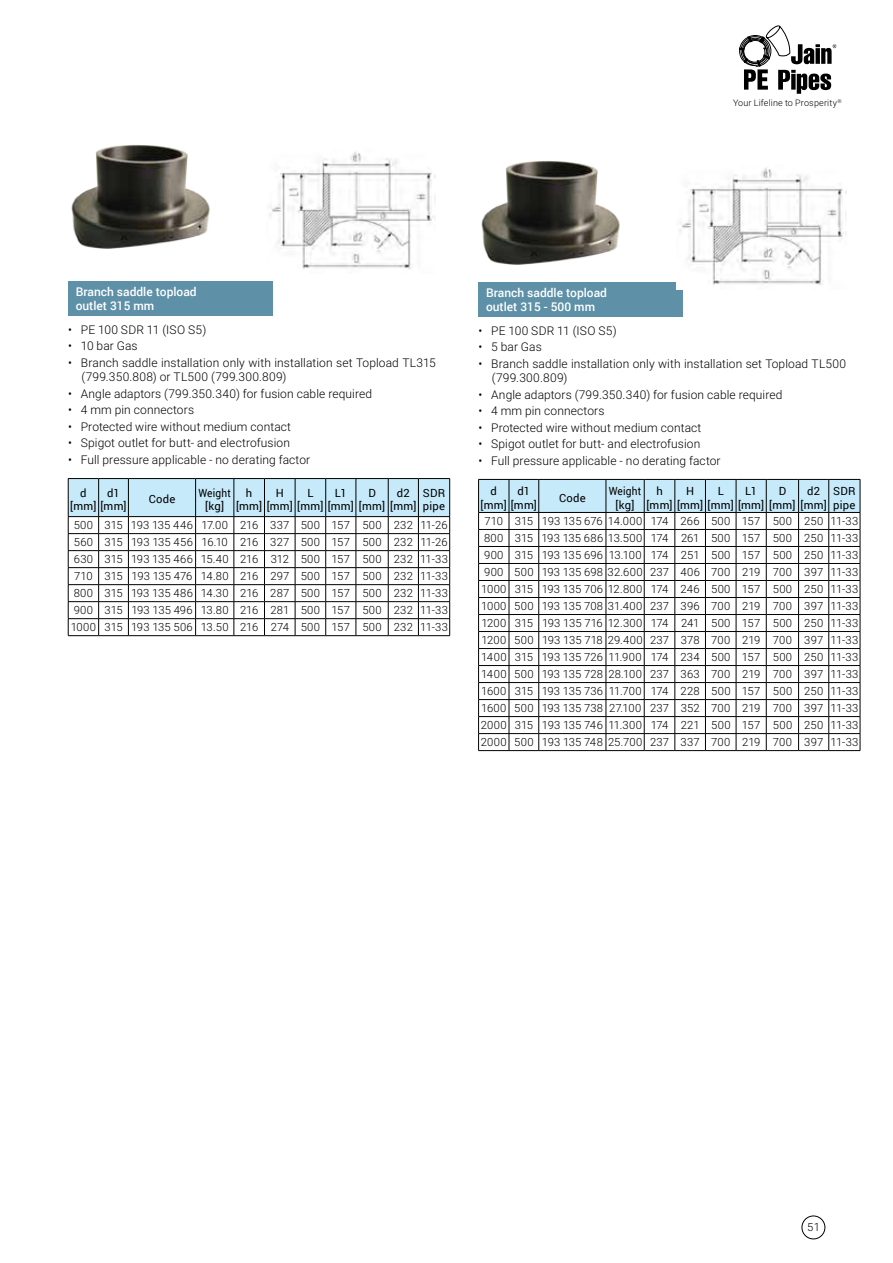
<style>
.page{position:relative;width:893px;height:1263px;background:#fff}
.page>*{position:absolute;margin:0;border:0;box-sizing:border-box;transform-origin:0 0}
.t1{font:300 12px/14.4px "Roboto";letter-spacing:.01em;color:#000}
.t2{font:500 12px/14.4px "Roboto";color:#fff}
.t3{font:300 11.25px/17px "Roboto";letter-spacing:.015em;color:#000;text-align:center}
.t4{font:11.25px/13.5px "Roboto";letter-spacing:.02em;color:#000}
.t5{font:11.25px/13.5px "Roboto";letter-spacing:.02em;color:#000;text-align:center;scale:.9 1}
.t6{font:300 9px "Roboto";letter-spacing:.02em;color:#000}
</style>
<div class="page">
<svg style="left:739px;top:25px;width:97px;height:69px"></svg>
<img style="left:71px;top:145px;width:139px;height:103px">
<img style="left:481px;top:161px;width:139px;height:103px">
<div style="left:68px;top:282px;width:204px;height:34px;background:#5e91a8"></div>
<div style="left:478px;top:283px;width:204px;height:34px;background:#5e91a8"></div>
<svg style="left:68px;top:478px;width:382px;height:158px"></svg>
<hr style="left:478px;top:750px;width:31px;height:1px;background:#000">
<hr style="left:509px;top:750px;width:30px;height:1px;background:#000">
<hr style="left:539px;top:750px;width:67px;height:1px;background:#000">
<hr style="left:606px;top:750px;width:38px;height:1px;background:#000">
<hr style="left:644px;top:750px;width:31px;height:1px;background:#000">
<hr style="left:675px;top:750px;width:30px;height:1px;background:#000">
<hr style="left:705px;top:750px;width:31px;height:1px;background:#000">
<hr style="left:736px;top:750px;width:30px;height:1px;background:#000">
<hr style="left:766px;top:750px;width:33px;height:1px;background:#000">
<hr style="left:799px;top:750px;width:30px;height:1px;background:#000">
<hr style="left:829px;top:750px;width:31px;height:1px;background:#000">
<svg style="left:478px;top:479px;width:383px;height:271px"></svg>
<img style="left:269px;top:152px;width:167px;height:117px">
<img style="left:677px;top:168px;width:169px;height:122px">
<div style="left:802px;top:1216px;width:23px;height:23px;border:1px solid #000;border-radius:50%"></div>
<p class="t6" style="left:733px;top:97px;width:110px">Your Lifeline to Prosperity<sup>®</sup></p>
<p class="t2" style="left:76px;top:284px;width:123px">Branch saddle topload outlet 315 mm</p>
<p class="t2" style="left:486px;top:285px;width:123px">Branch saddle topload outlet 315 - 500 mm</p>
<p class="t1" style="left:68px;top:322px;width:140px">• PE 100 SDR 11 (ISO S5)</p>
<p class="t1" style="left:68px;top:338px;width:71px">• 10 bar Gas</p>
<p class="t1" style="left:82px;top:355px;width:356px;text-indent:-14px">• Branch saddle installation only with installation set Topload TL315 (799.350.808) or TL500 (799.300.809)</p>
<p class="t1" style="left:68px;top:386px;width:306px">• Angle adaptors (799.350.340) for fusion cable required</p>
<p class="t1" style="left:68px;top:402px;width:128px">• 4 mm pin connectors</p>
<p class="t1" style="left:68px;top:419px;width:225px">• Protected wire without medium contact</p>
<p class="t1" style="left:68px;top:435px;width:223px">• Spigot outlet for butt- and electrofusion</p>
<p class="t1" style="left:68px;top:452px;width:244px">• Full pressure applicable - no derating factor</p>
<p class="t4" style="left:70px;top:485px;width:58px;text-indent:10px">d<br>[mm] [mm]</p>
<p class="t1" style="left:478px;top:323px;width:140px">• PE 100 SDR 11 (ISO S5)</p>
<p class="t1" style="left:478px;top:339px;width:65px">• 5 bar Gas</p>
<p class="t1" style="left:492px;top:356px;width:356px;text-indent:-14px">• Branch saddle installation only with installation set Topload TL500 (799.300.809)</p>
<p class="t1" style="left:478px;top:387px;width:306px">• Angle adaptors (799.350.340) for fusion cable required</p>
<p class="t1" style="left:478px;top:403px;width:128px">• 4 mm pin connectors</p>
<p class="t1" style="left:478px;top:420px;width:225px">• Protected wire without medium contact</p>
<p class="t1" style="left:478px;top:436px;width:223px">• Spigot outlet for butt- and electrofusion</p>
<p class="t1" style="left:478px;top:453px;width:244px">• Full pressure applicable - no derating factor</p>
<p class="t4" style="left:481px;top:484px;width:58px;text-indent:10px">d<br>[mm] [mm]</p>
<p class="t4" style="left:686px;top:484px;width:10px">H</p>
<p class="t4" style="left:718px;top:484px;width:8px">L</p>
<p class="t4" style="left:745px;top:484px;width:13px">L1</p>
<p class="t4" style="left:779px;top:484px;width:9px">D</p>
<p class="t4" style="left:807px;top:484px;width:14px">d2</p>
<p class="t4" style="left:833px;top:484px;width:24px">SDR pipe</p>
<p class="t3" style="left:481px;top:512px;width:379px">710 315 193 135 676 14.000 174 266 500 157 500 250 11-33<br>800 315 193 135 686 13.500 174 261 500 157 500 250 11-33<br>900 315 193 135 696 13.100 174 251 500 157 500 250 11-33<br>900 500 193 135 698 32.600 237 406 700 219 700 397 11-33<br>1000 315 193 135 706 12.800 174 246 500 157 500 250 11-33<br>1000 500 193 135 708 31.400 237 396 700 219 700 397 11-33<br>1200 315 193 135 716 12.300 174 241 500 157 500 250 11-33<br>1200 500 193 135 718 29.400 237 378 700 219 700 397 11-33<br>1400 315 193 135 726 11.900 174 234 500 157 500 250 11-33<br>1400 500 193 135 728 28.100 237 363 700 219 700 397 11-33<br>1600 315 193 135 736 11.700 174 228 500 157 500 250 11-33<br>1600 500 193 135 738 27.100 237 352 700 219 700 397 11-33<br>2000 315 193 135 746 11.300 174 221 500 157 500 250 11-33<br>2000 500 193 135 748 25.700 237 337 700 219 700 397 11-33</p>
<p class="t4" style="left:518px;top:484px;width:14px">d1</p>
<p class="t4" style="left:559px;top:491px;width:28px">Code</p>
<p class="t5" style="left:609px;top:484px;width:38px">Weight [kg]</p>
<p class="t4" style="left:646px;top:484px;width:182px;text-indent:10px">h<br>[mm] [mm] [mm] [mm] [mm] [mm]</p>
<p class="t4" style="left:276px;top:485px;width:10px">H</p>
<p class="t4" style="left:307px;top:485px;width:8px">L</p>
<p class="t4" style="left:335px;top:485px;width:13px">L1</p>
<p class="t4" style="left:368px;top:485px;width:9px">D</p>
<p class="t4" style="left:397px;top:485px;width:14px">d2</p>
<p class="t4" style="left:423px;top:485px;width:24px">SDR pipe</p>
<p class="t3" style="left:71px;top:516px;width:379px">500 315 193 135 446 17.00 216 337 500 157 500 232 11-26<br>560 315 193 135 456 16.10 216 327 500 157 500 232 11-26<br>630 315 193 135 466 15.40 216 312 500 157 500 232 11-33<br>710 315 193 135 476 14.80 216 297 500 157 500 232 11-33<br>800 315 193 135 486 14.30 216 287 500 157 500 232 11-33<br>900 315 193 135 496 13.80 216 281 500 157 500 232 11-33<br>1000 315 193 135 506 13.50 216 274 500 157 500 232 11-33</p>
<p class="t4" style="left:107px;top:485px;width:14px">d1</p>
<p class="t4" style="left:149px;top:492px;width:28px">Code</p>
<p class="t5" style="left:198px;top:485px;width:38px">Weight [kg]</p>
<p class="t4" style="left:236px;top:485px;width:182px;text-indent:10px">h<br>[mm] [mm] [mm] [mm] [mm] [mm]</p>
<p class="t3" style="left:807px;top:1218px;width:14px">51</p>
</div>
